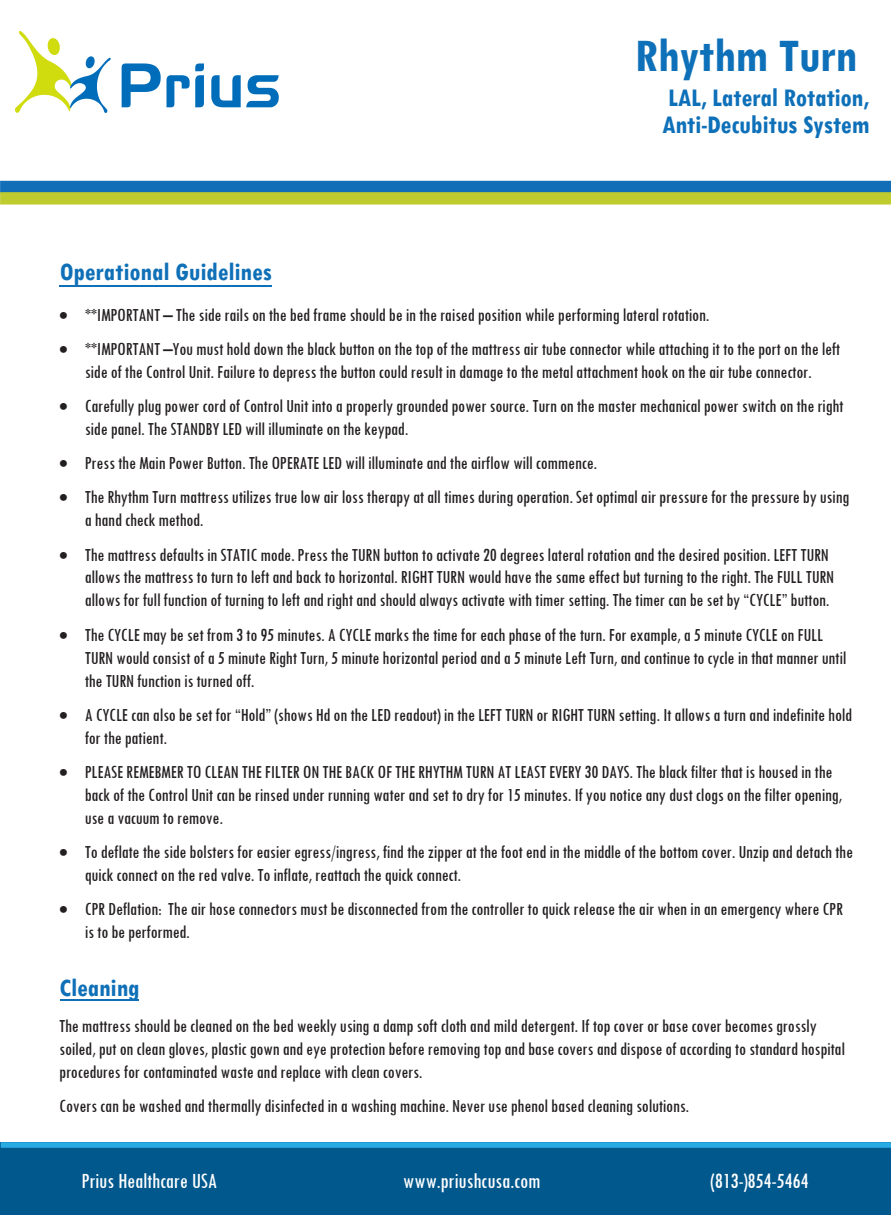
<style>
.page{position:relative;width:891px;height:1215px;background:#fff}
.page>*{position:absolute;margin:0;border:0;box-sizing:border-box;transform-origin:0 0}
.t1{font:700 condensed 49.5px "Tw Cen";letter-spacing:-.005em;color:#0e70b8}
.t2{font:700 condensed 27px/27px "Tw Cen";letter-spacing:-.01em;color:#0e70b8}
.t3{font:700 condensed 26.32px "Tw Cen";color:#0f70b8}
.t4{font:condensed 22.5px "Tw Cen";letter-spacing:-.01em;color:#fff}
.t5{font:condensed 19.12px/22.9px "Tw Cen";letter-spacing:-.01em;color:#231f20}
.t6{font:19.12px/22.9px "Tw Cen MT Condensed";letter-spacing:-.01em;color:#231f20}
</style>
<div class="page">
<div style="left:0;top:1143px;width:891px;height:72px;background:#00588d"></div>
<div style="left:0;top:181px;width:891px;height:12px;background:#116eb7"></div>
<div style="left:0;top:192px;width:890px;height:13px;background:#c0cb30"></div>
<div style="left:1px;top:1142px;width:890px;height:6px;background:#28aae2"></div>
<hr style="left:60px;top:285px;width:212px;height:1px;background:#0f70b8">
<hr style="left:60px;top:999px;width:79px;height:2px;background:#0f70b8">
<img style="left:16px;top:31px;width:263px;height:82px">
<h1 class="t1" style="left:635px;top:26px;width:224px">Rhythm Turn</h1>
<h2 class="t2" style="left:662px;top:84px;width:209px">LAL, Lateral Rotation,<br>Anti-Decubitus System</h2>
<h3 class="t3" style="left:60px;top:255px;width:214px">Operational Guidelines</h3>
<p class="t5" style="left:59px;top:303px;width:652px">• **IMPORTANT – The side rails on the bed frame should be in the raised position while performing lateral rotation.</p>
<p class="t5" style="left:59px;top:337px;width:783px;text-align:center">• **IMPORTANT –You must hold down the black button on the top of the mattress air tube connector while attaching it to the port on the left side of the Control Unit. Failure to depress the button could result in damage to the metal attachment hook on the air tube connector.</p>
<p class="t5" style="left:85px;top:394px;width:760px;text-indent:-25px">• Carefully plug power cord of Control Unit into a properly grounded power source. Turn on the master mechanical power switch on the right side panel. The STANDBY LED will illuminate on the keypad.</p>
<p class="t5" style="left:59px;top:451px;width:539px">• Press the Main Power Button. The OPERATE LED will illuminate and the airflow will commence.</p>
<p class="t5" style="left:85px;top:485px;width:766px;text-indent:-25px">• The Rhythm Turn mattress utilizes true low air loss therapy at all times during operation. Set optimal air pressure for the pressure by using a hand check method.</p>
<p class="t5" style="left:85px;top:543px;width:751px;text-indent:-25px">• The mattress defaults in STATIC mode. Press the TURN button to activate 20 degrees lateral rotation and the desired position. LEFT TURN allows the mattress to turn to left and back to horizontal. RIGHT TURN would have the same effect but turning to the right. The FULL TURN allows for full function of turning to left and right and should always activate with timer setting. The timer can be set by “CYCLE” button.</p>
<p class="t5" style="left:85px;top:623px;width:763px;text-indent:-25px">• The CYCLE may be set from 3 to 95 minutes. A CYCLE marks the time for each phase of the turn. For example, a 5 minute CYCLE on FULL<br>TURN would consist of a 5 minute Right Turn, 5 minute horizontal period and a 5 minute Left Turn, and continue to cycle in that manner until the TURN function is turned off.</p>
<p class="t5" style="left:85px;top:703px;width:769px;text-indent:-25px">• A CYCLE can also be set for “Hold” (shows Hd on the LED readout) in the LEFT TURN or RIGHT TURN setting. It allows a turn and indefinite hold for the patient.</p>
<p class="t5" style="left:85px;top:760px;width:759px;text-indent:-25px">• PLEASE REMEBMER TO CLEAN THE FILTER ON THE BACK OF THE RHYTHM TURN AT LEAST EVERY 30 DAYS. The black filter that is housed in the back of the Control Unit can be rinsed under running water and set to dry for 15 minutes. If you notice any dust clogs on the filter opening, use a vacuum to remove.</p>
<p class="t5" style="left:85px;top:840px;width:770px;text-indent:-25px">• To deflate the side bolsters for easier egress/ingress, find the zipper at the foot end in the middle of the bottom cover. Unzip and detach the quick connect on the red valve. To inflate, reattach the quick connect.</p>
<p class="t6" style="left:85px;top:897px;width:760px;text-indent:-25px">• CPR Deflation: The air hose connectors must be disconnected from the controller to quick release the air when in an emergency where CPR is to be performed.</p>
<h3 class="t3" style="left:59px;top:972px;width:82px">Cleaning</h3>
<p class="t5" style="left:59px;top:1014px;width:787px">The mattress should be cleaned on the bed weekly using a damp soft cloth and mild detergent. If top cover or base cover becomes grossly soiled, put on clean gloves, plastic gown and eye protection before removing top and base covers and dispose of according to standard hospital procedures for contaminated waste and replace with clean covers.</p>
<p class="t5" style="left:59px;top:1094px;width:631px">Covers can be washed and thermally disinfected in a washing machine. Never use phenol based cleaning solutions.</p>
<p class="t4" style="left:81px;top:1167px;width:137px">Prius Healthcare USA</p>
<p class="t4" style="left:403px;top:1167px;width:139px">www.priushcusa.com</p>
<p class="t4" style="left:711px;top:1167px;width:100px">(813-)854-5464</p>
</div>
